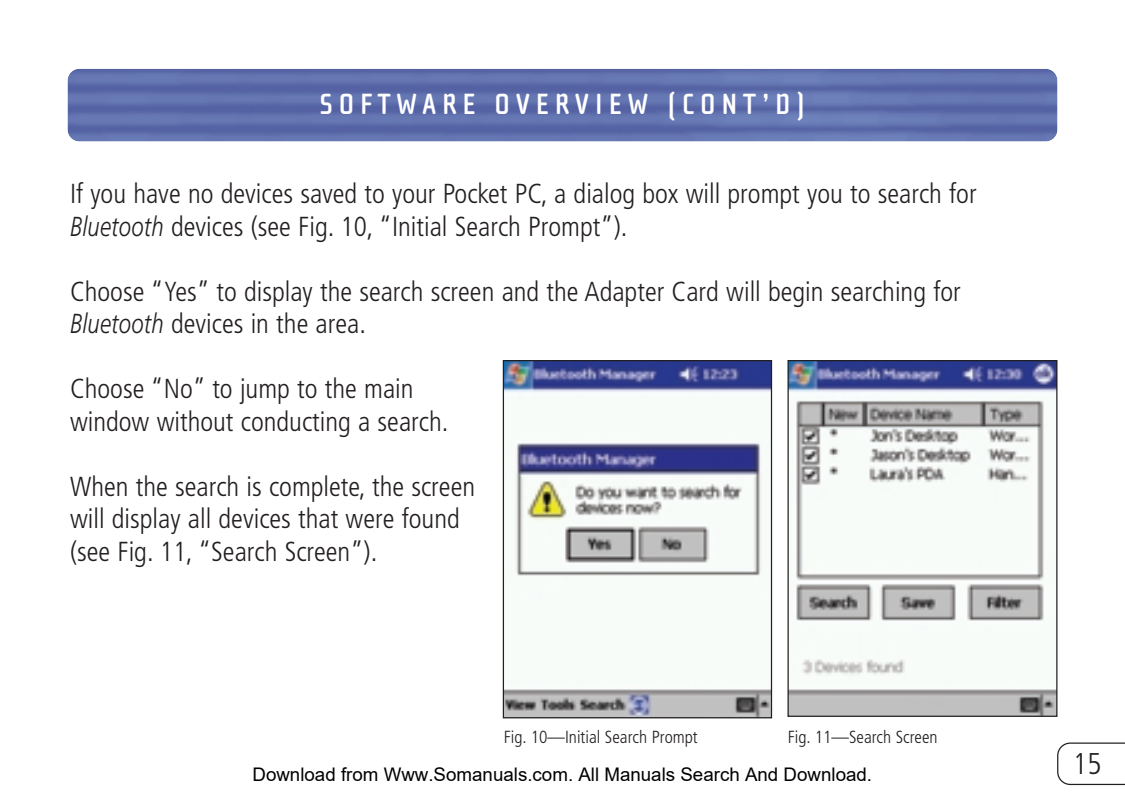
<style>
.page{position:relative;width:1125px;height:810px;background:#fff}
.page>*{position:absolute;margin:0;border:0;box-sizing:border-box;transform-origin:0 0}
.t1{font:700 30px "Cholla Sans";letter-spacing:.19em;color:#fff}
.t2{font:300 condensed 30px "Frutiger";color:#231f20}
.t3{font:300 condensed 27.5px/32.5px "Frutiger";color:#231f20}
.t4{font:18.75px "Arial";color:#000}
.t5{font:300 condensed 17.5px "Frutiger";color:#231f20}
.s1{font-style:italic;font-stretch:normal}
</style>
<div class="page">
<img style="left:68px;top:69px;width:990px;height:73px;border-radius:12px">
<img style="left:505px;top:362px;width:265px;height:354px">
<div style="left:503px;top:360px;width:269px;height:358px;border:1px solid #231f20"></div>
<img style="left:790px;top:362px;width:266px;height:353px">
<div style="left:788px;top:360px;width:270px;height:357px;border:1px solid #231f20"></div>
<svg style="left:1057px;top:742px;width:68px;height:43px"></svg>
<p class="t1" style="left:320px;top:95px;width:487px">SOFTWARE OVERVIEW (CONT’D)</p>
<p class="t3" style="left:70px;top:180px;width:908px">If you have no devices saved to your Pocket PC, a dialog box will prompt you to search for<br><span class="s1">Bluetooth</span> devices (see Fig. 10, “Initial Search Prompt”).</p>
<p class="t3" style="left:70px;top:277px;width:892px">Choose “Yes” to display the search screen and the Adapter Card will begin searching for<br><span class="s1">Bluetooth</span> devices in the area.</p>
<p class="t3" style="left:70px;top:375px;width:380px">Choose “No” to jump to the main window without conducting a search.</p>
<p class="t3" style="left:70px;top:472px;width:407px">When the search is complete, the screen will display all devices that were found (see Fig. 11, “Search Screen”).</p>
<p class="t5" style="left:504px;top:730px;width:195px">Fig. 10—Initial Search Prompt</p>
<p class="t5" style="left:788px;top:730px;width:151px">Fig. 11—Search Screen</p>
<p class="t4" style="left:252px;top:764px;width:621px">Download from Www.Somanuals.com. All Manuals Search And Download.</p>
<p class="t2" style="left:1073px;top:751px;width:30px">15</p>
</div>
